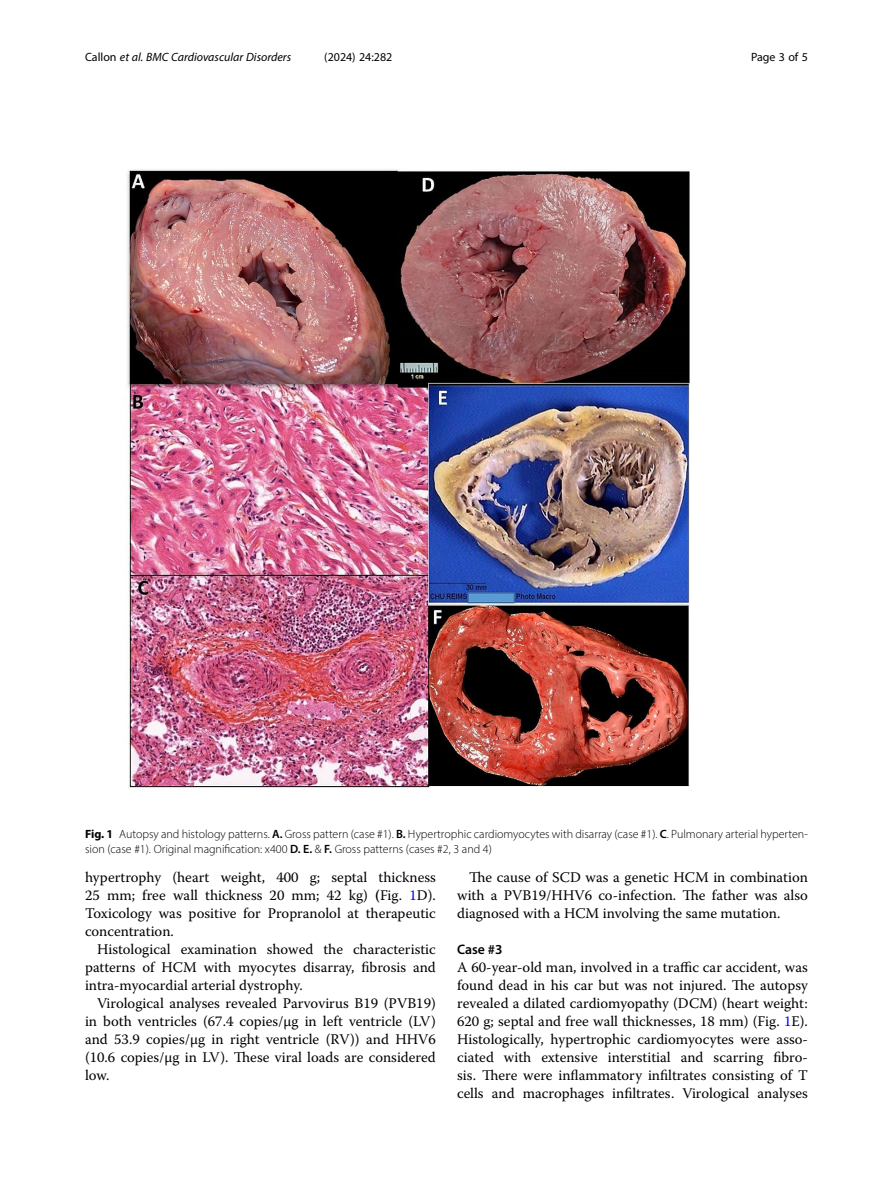
<style>
.page{position:relative;width:893px;height:1191px;background:#fff}
.page>*{position:absolute;margin:0;border:0;box-sizing:border-box;transform-origin:0 0}
.Body_Text{font:14.7px/18px "Warnock Pro";color:#000;text-align:justify}
.Body_Text_Indent{font:14.7px/18px "Warnock Pro";color:#000;text-align:justify}
.Head_2{font:600 13.8px "Myriad Pro";color:#000}
.Figure_Caption{font:300 12px/15px "Myriad Pro";color:#000}
.t1{font:italic 12px "Myriad Pro";color:#000}
.t2{font:12px "Myriad Pro";color:#000}
.s1{font-style:normal}
.s2{font-weight:700}
.s3{font-weight:600}
.s4{color:#00f}
</style>
<div class="page">
<img style="left:126px;top:169px;width:564px;height:620px">
<p class="t1" style="left:85px;top:50px;width:208px"><span class="s1">Callon</span> et al. BMC Cardiovascular Disorders</p>
<p class="t2" style="left:324px;top:50px;width:70px">(2024) 24:282</p>
<p class="t2" style="left:751px;top:50px;width:58px">Page 3 of 5</p>
<p class="Figure_Caption" style="left:85px;top:826px;width:724px"><span class="s2">Fig. 1</span> Autopsy and histology patterns. <span class="s3">A.</span> Gross pattern (case #1). <span class="s3">B.</span> Hypertrophic cardiomyocytes with disarray (case #1). <span class="s3">C</span>. Pulmonary arterial hyperten&shy;sion (case #1). Original magnification: x400 <span class="s3">D. E.</span> &amp; <span class="s3">F.</span> Gross patterns (cases #2, 3 and 4)</p>
<p class="Body_Text" style="left:85px;top:868px;width:352px">hypertrophy (heart weight, 400 g; septal thickness 25 mm; free wall thickness 20 mm; 42 kg) <span class="s3">(</span>Fig. <span class="s4">1</span>D).<br>Toxicology was positive for Propranolol at therapeutic concentration.</p>
<p class="Body_Text_Indent" style="left:85px;top:940px;width:352px;text-indent:12px">Histological examination showed the characteristic patterns of HCM with myocytes disarray, fibrosis and intra-myocardial arterial dystrophy.</p>
<p class="Body_Text_Indent" style="left:85px;top:994px;width:352px;text-indent:12px">Virological analyses revealed Parvovirus B19 (PVB19) in both ventricles (67.4 copies/µg in left ventricle (LV) and 53.9 copies/µg in right ventricle (RV)) and HHV6 (10.6 copies/µg in LV). These viral loads are considered low.</p>
<p class="Body_Text_Indent" style="left:457px;top:868px;width:352px;text-indent:12px">The cause of SCD was a genetic HCM in combination with a PVB19/HHV6 co-infection. The father was also diagnosed with a HCM involving the same mutation.</p>
<p class="Head_2" style="left:457px;top:941px;width:47px">Case #3</p>
<p class="Body_Text" style="left:457px;top:958px;width:352px">A 60-year-old man, involved in a traffic car accident, was found dead in his car but was not injured. The autopsy revealed a dilated cardiomyopathy (DCM) (heart weight:<br>620 g; septal and free wall thicknesses, 18 mm) (Fig. <span class="s4">1</span>E).<br>Histologically, hypertrophic cardiomyocytes were asso&shy;ciated with extensive interstitial and scarring fibro&shy;sis. There were inflammatory infiltrates consisting of T cells and macrophages infiltrates. Virological analyses</p>
</div>
